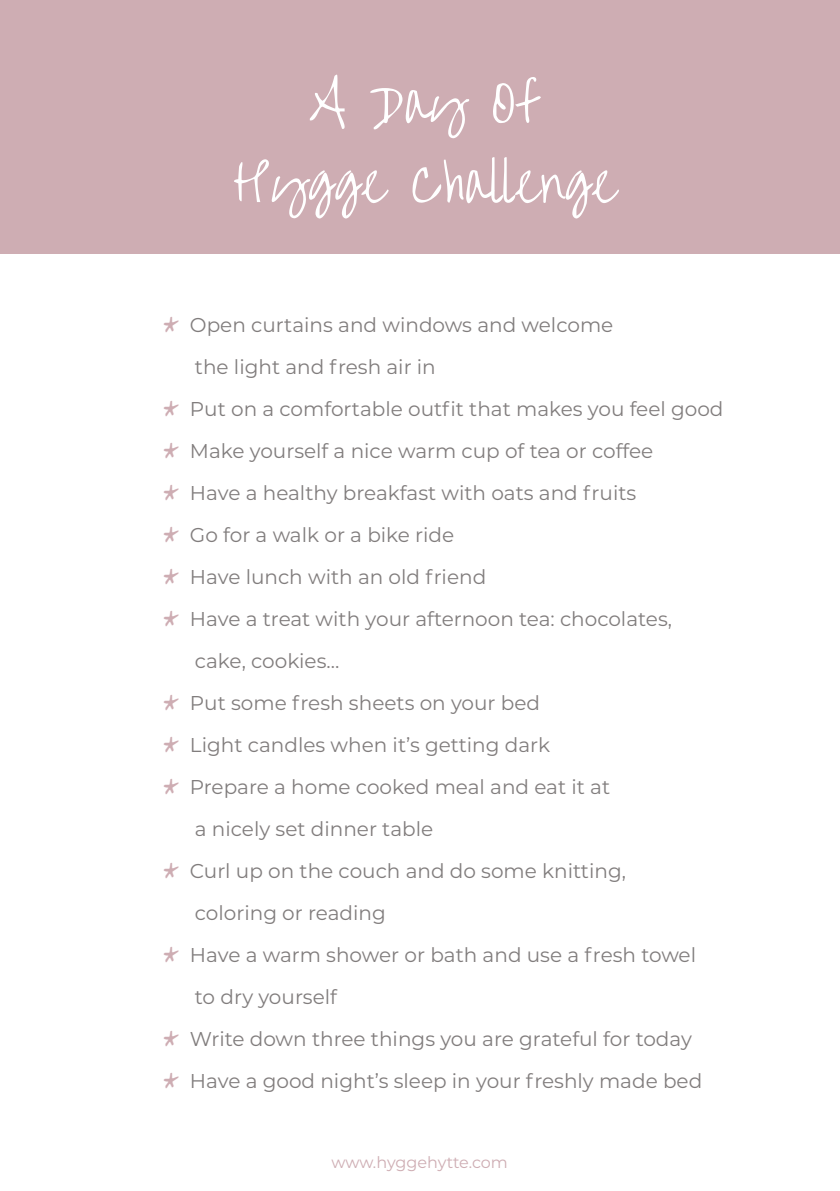
<style>
.page{position:relative;width:840px;height:1191px;background:#fff}
.page>*{position:absolute;margin:0;border:0;box-sizing:border-box;transform-origin:0 0}
.t1{font:50px/80px "Overthe Rainbow";color:#fff;text-align:center}
.t2{font:20px "Montserrat";color:#817d7d}
.t3{font:16px "Montserrat";letter-spacing:-.005em;color:#ceadb3}
.s1{font-family:"Overthe Rainbow";font-size:32px;color:#ceadb3}
</style>
<div class="page">
<div style="left:0;top:0;width:839px;height:253px;background:#ceadb3"></div>
<h1 class="t1" style="left:233px;top:66px;width:385px">A Day Of<br>Hygge Challenge</h1>
<p class="t2" style="left:163px;top:311px;width:451px"><span class="s1">*</span> Open curtains and windows and welcome</p>
<p class="t2" style="left:195px;top:353px;width:242px">the light and fresh air in</p>
<p class="t2" style="left:163px;top:395px;width:561px"><span class="s1">*</span> Put on a comfortable outfit that makes you feel good</p>
<p class="t2" style="left:163px;top:437px;width:491px"><span class="s1">*</span> Make yourself a nice warm cup of tea or coffee</p>
<p class="t2" style="left:163px;top:479px;width:474px"><span class="s1">*</span> Have a healthy breakfast with oats and fruits</p>
<p class="t2" style="left:163px;top:521px;width:292px"><span class="s1">*</span> Go for a walk or a bike ride</p>
<p class="t2" style="left:163px;top:563px;width:324px"><span class="s1">*</span> Have lunch with an old friend</p>
<p class="t2" style="left:163px;top:605px;width:510px"><span class="s1">*</span> Have a treat with your afternoon tea: chocolates,</p>
<p class="t2" style="left:195px;top:647px;width:146px">cake, cookies…</p>
<p class="t2" style="left:163px;top:689px;width:378px"><span class="s1">*</span> Put some fresh sheets on your bed</p>
<p class="t2" style="left:163px;top:731px;width:388px"><span class="s1">*</span> Light candles when it’s getting dark</p>
<p class="t2" style="left:163px;top:773px;width:448px"><span class="s1">*</span> Prepare a home cooked meal and eat it at</p>
<p class="t2" style="left:195px;top:815px;width:240px">a nicely set dinner table</p>
<p class="t2" style="left:163px;top:857px;width:464px"><span class="s1">*</span> Curl up on the couch and do some knitting,</p>
<p class="t2" style="left:195px;top:899px;width:192px">coloring or reading</p>
<p class="t2" style="left:163px;top:941px;width:534px"><span class="s1">*</span> Have a warm shower or bath and use a fresh towel</p>
<p class="t2" style="left:195px;top:983px;width:143px">to dry yourself</p>
<p class="t2" style="left:163px;top:1025px;width:530px"><span class="s1">*</span> Write down three things you are grateful for today</p>
<p class="t2" style="left:163px;top:1067px;width:540px"><span class="s1">*</span> Have a good night’s sleep in your freshly made bed</p>
<p class="t3" style="left:331px;top:1150px;width:178px">www.hyggehytte.com</p>
</div>
